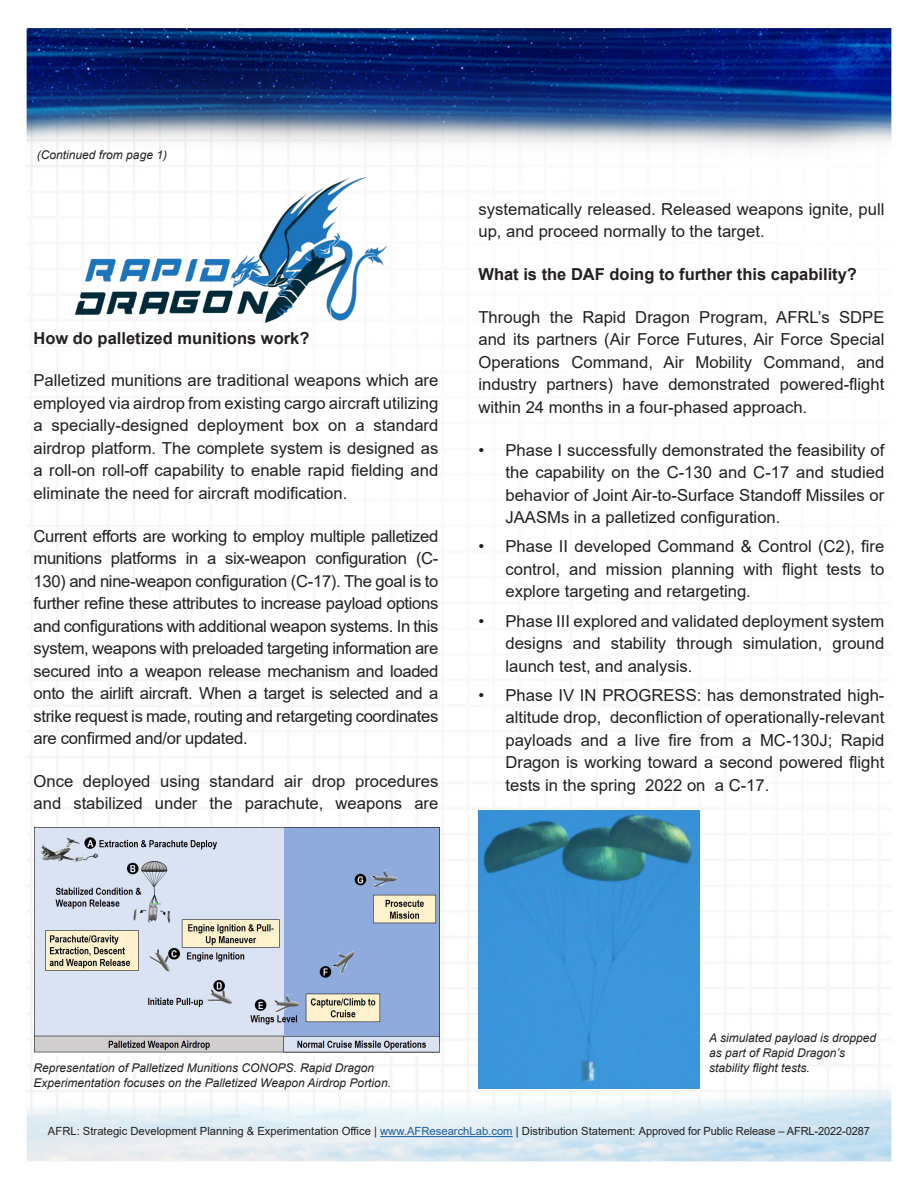
<style>
.page{position:relative;width:918px;height:1188px;background:#fff}
.page>*{position:absolute;margin:0;border:0;box-sizing:border-box;transform-origin:0 0}
.Body_Text{font:16.5px/22.5px "Arial";color:#231f20;text-align:justify}
.Bold_Headings{font:700 16.5px "Arial";color:#231f20}
.Captions{font:italic 12px/15px "Arial";color:#231f20}
.Continued_Text{font:italic 12px "Arial";color:#231f20}
.Footer_Text{font:11.25px "Arial";color:#231f20}
.s1{color:#175d9e}
</style>
<div class="page">
<img style="left:24px;top:24px;width:868px;height:1138px">
<hr style="left:380px;top:1136px;width:133px;height:1px;background:#175d9e">
<img style="left:75px;top:178px;width:312px;height:145px">
<img style="left:34px;top:827px;width:406px;height:228px">
<img style="left:478px;top:810px;width:221px;height:279px">
<p class="Continued_Text" style="left:37px;top:147px;width:132px">(Continued from page 1)</p>
<p class="Bold_Headings" style="left:33px;top:326px;width:277px">How do palletized munitions work?</p>
<p class="Body_Text" style="left:33px;top:369px;width:407px">Palletized munitions are traditional weapons which are employed via airdrop from existing cargo aircraft utilizing a specially-designed deployment box on a standard airdrop platform. The complete system is designed as a roll-on roll-off capability to enable rapid fielding and eliminate the need for aircraft modification.</p>
<p class="Body_Text" style="left:33px;top:524px;width:407px">Current efforts are working to employ multiple palletized munitions platforms in a six-weapon configuration (C-130) and nine-weapon configuration (C-17). The goal is to further refine these attributes to increase payload options and configurations with additional weapon systems. In this system, weapons with preloaded targeting information are secured into a weapon release mechanism and loaded onto the airlift aircraft. When a target is selected and a strike request is made, routing and retargeting coordinates are confirmed and/or updated.</p>
<p class="Body_Text" style="left:33px;top:770px;width:406px">Once deployed using standard air drop procedures and stabilized under the parachute, weapons are</p>
<p class="Body_Text" style="left:478px;top:198px;width:408px">systematically released. Released weapons ignite, pull up, and proceed normally to the target.</p>
<p class="Bold_Headings" style="left:478px;top:263px;width:380px">What is the DAF doing to further this capability?</p>
<p class="Body_Text" style="left:478px;top:306px;width:408px">Through the Rapid Dragon Program, AFRL’s SDPE and its partners (Air Force Futures, Air Force Special Operations Command, Air Mobility Command, and industry partners) have demonstrated powered-flight within 24 months in a four-phased approach.</p>
<p class="Body_Text" style="left:505px;top:439px;width:381px;text-indent:-27px">• Phase I successfully demonstrated the feasibility of the capability on the C-130 and C-17 and studied behavior of Joint Air-to-Surface Standoff Missiles or JAASMs in a palletized configuration.</p>
<p class="Body_Text" style="left:505px;top:535px;width:381px;text-indent:-27px">• Phase II developed Command &amp; Control (C2), fire control, and mission planning with flight tests to explore targeting and retargeting.</p>
<p class="Body_Text" style="left:505px;top:610px;width:381px;text-indent:-27px">• Phase III explored and validated deployment system designs and stability through simulation, ground launch test, and analysis.</p>
<p class="Body_Text" style="left:505px;top:684px;width:381px;text-indent:-27px">• Phase IV IN PROGRESS: has demonstrated high&shy;altitude drop, deconfliction of operationally-relevant payloads and a live fire from a MC-130J; Rapid Dragon is working toward a second powered flight tests in the spring 2022 on a C-17.</p>
<p class="Captions" style="left:709px;top:1031px;width:168px">A simulated payload is dropped as part of Rapid Dragon’s</p>
<p class="Captions" style="left:33px;top:1061px;width:342px">Representation of Palletized Munitions CONOPS. Rapid Dragon</p>
<p class="Captions" style="left:709px;top:1061px;width:102px">stability flight tests.</p>
<p class="Captions" style="left:33px;top:1076px;width:359px">Experimentation focuses on the Palletized Weapon Airdrop Portion.</p>
<p class="Footer_Text" style="left:48px;top:1124px;width:824px">AFRL: Strategic Development Planning &amp; Experimentation Office | <span class="s1">www.AFResearchLab.com</span> | Distribution Statement: Approved for Public Release – AFRL-2022-0287</p>
</div>
